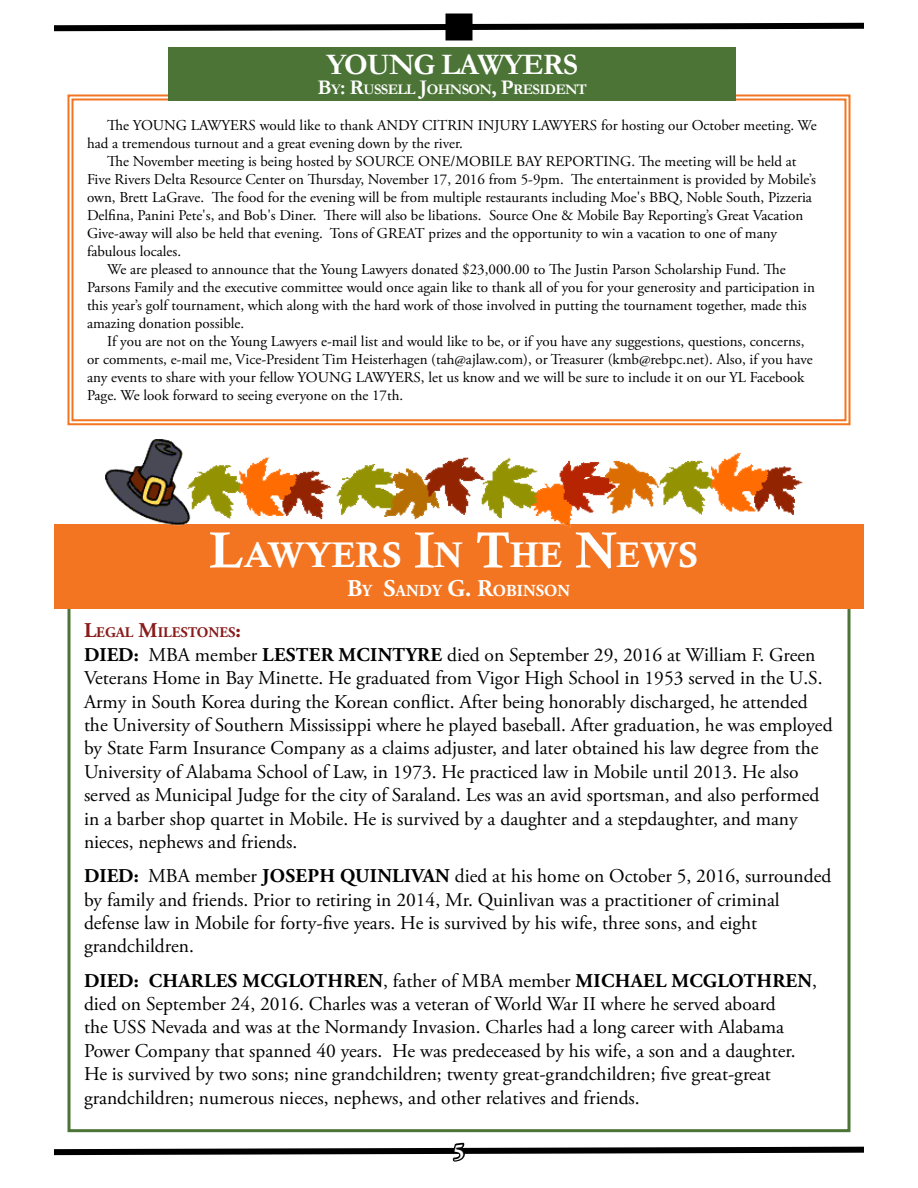
<style>
.page{position:relative;width:918px;height:1188px;background:#fff}
.page>*{position:absolute;margin:0;border:0;box-sizing:border-box;transform-origin:0 0}
.t1{font:35.7px "Calis MT Bol";color:#fff}
.t2{font:700 30px "Garamond";color:#fff}
.t3{font:700 22.05px "Adobe Garamond Pro";color:#fff;scale:.95 1}
.t4{font:19.5px/23.4px "Adobe Garamond Pro";color:#000}
.t5{font:700 16.8px "Adobe Garamond Pro";color:#fff}
.t6{font:15px/18px "Adobe Garamond Pro";color:#000}
.t7{font:700 14.7px "Garamond";letter-spacing:-.045em;color:#fff}
.t8{font:700 14.7px "Adobe Garamond Pro";color:#8a1b1b}
.s1{font-size:21px}
.s2{font-size:51px}
.s3{font-size:24px}
.s4{font-weight:700}
</style>
<div class="page">
<svg style="left:54px;top:20px;width:810px;height:14px"></svg>
<div style="left:449px;top:17px;width:20px;height:20px;background:#000"></div>
<div style="left:446px;top:14px;width:27px;height:26px;border:8px solid #000"></div>
<svg style="left:54px;top:1142px;width:810px;height:20px"></svg>
<div style="left:54px;top:524px;width:810px;height:85px;background:#f47521"></div>
<svg style="left:67px;top:94px;width:784px;height:332px"></svg>
<div style="left:72px;top:99px;width:774px;height:322px;border:2px solid #f47521"></div>
<div style="left:168px;top:47px;width:568px;height:54px;background:#4b7436"></div>
<img style="left:106px;top:439px;width:697px;height:89px">
<h2 class="t2" style="left:326px;top:44px;width:197px">YOUNG LAWYERS</h2>
<p class="t7" style="left:317px;top:79px;width:271px"><span class="s1">B</span>Y<span class="s1">: R</span>USSELL <span class="s1">J</span>OHNSON<span class="s1">, P</span>RESIDENT</p>
<p class="t6" style="left:87px;top:117px;width:731px;text-indent:20px">The YOUNG LAWYERS would like to thank ANDY CITRIN INJURY LAWYERS for hosting our October meeting. We had a tremendous turnout and a great evening down by the river.</p>
<p class="t6" style="left:107px;top:153px;width:691px">The November meeting is being hosted by SOURCE ONE/MOBILE BAY REPORTING. The meeting will be held at</p>
<p class="t6" style="left:87px;top:171px;width:731px">Five Rivers Delta Resource Center on Thursday, November 17, 2016 from 5-9pm. The entertainment is provided by Mobile’s</p>
<p class="t6" style="left:87px;top:189px;width:727px">own, Brett LaGrave. The food for the evening will be from multiple restaurants including Moe's BBQ, Noble South, Pizzeria</p>
<p class="t6" style="left:87px;top:207px;width:718px">Delfina, Panini Pete's, and Bob's Diner. There will also be libations. Source One &amp; Mobile Bay Reporting’s Great Vacation</p>
<p class="t6" style="left:87px;top:225px;width:692px">Give-away will also be held that evening. Tons of GREAT prizes and the opportunity to win a vacation to one of many</p>
<p class="t6" style="left:87px;top:243px;width:96px">fabulous locales.</p>
<p class="t6" style="left:107px;top:261px;width:680px">We are pleased to announce that the Young Lawyers donated $23,000.00 to The Justin Parson Scholarship Fund. The</p>
<p class="t6" style="left:87px;top:279px;width:729px">Parsons Family and the executive committee would once again like to thank all of you for your generosity and participation in</p>
<p class="t6" style="left:87px;top:297px;width:721px">this year’s golf tournament, which along with the hard work of those involved in putting the tournament together, made this</p>
<p class="t6" style="left:87px;top:315px;width:159px">amazing donation possible.</p>
<p class="t6" style="left:107px;top:333px;width:699px">If you are not on the Young Lawyers e-mail list and would like to be, or if you have any suggestions, questions, concerns,</p>
<p class="t6" style="left:87px;top:351px;width:727px">or comments, e-mail me, Vice-President Tim Heisterhagen (tah@ajlaw.com), or Treasurer (kmb@rebpc.net). Also, if you have</p>
<p class="t6" style="left:87px;top:369px;width:719px">any events to share with your fellow YOUNG LAWYERS, let us know and we will be sure to include it on our YL Facebook</p>
<p class="t6" style="left:87px;top:387px;width:318px">Page. We look forward to seeing everyone on the 17th.</p>
<h1 class="t1" style="left:210px;top:535px;width:490px"><span class="s2">L</span>AWYERS <span class="s2">I</span>N <span class="s2">T</span>HE <span class="s2">N</span>EWS</h1>
<p class="t5" style="left:347px;top:581px;width:224px"><span class="s3">B</span>Y <span class="s3">S</span>ANDY <span class="s3">G. R</span>OBINSON</p>
<p class="t8" style="left:84px;top:624px;width:159px"><span class="s1">L</span>EGAL <span class="s1">M</span>ILESTONES<span class="s1">:</span></p>
<p class="t4" style="left:84px;top:644px;width:750px"><span class="s4">DIED:</span> MBA member <span class="s4">LESTER MCINTYRE</span> died on September 29, 2016 at William F. Green Veterans Home in Bay Minette. He graduated from Vigor High School in 1953 served in the U.S.<br>Army in South Korea during the Korean conflict. After being honorably discharged, he attended the University of Southern Mississippi where he played baseball. After graduation, he was employed by State Farm Insurance Company as a claims adjuster, and later obtained his law degree from the University of Alabama School of Law, in 1973. He practiced law in Mobile until 2013. He also served as Municipal Judge for the city of Saraland. Les was an avid sportsman, and also performed in a barber shop quartet in Mobile. He is survived by a daughter and a stepdaughter, and many nieces, nephews and friends.</p>
<p class="t4" style="left:84px;top:865px;width:749px"><span class="s4">DIED:</span> MBA member <span class="s4">JOSEPH QUINLIVAN</span> died at his home on October 5, 2016, surrounded by family and friends. Prior to retiring in 2014, Mr. Quinlivan was a practitioner of criminal defense law in Mobile for forty-five years. He is survived by his wife, three sons, and eight grandchildren.</p>
<p class="t4" style="left:84px;top:969px;width:735px"><span class="s4">DIED: CHARLES MCGLOTHREN</span>, father of MBA member <span class="s4">MICHAEL MCGLOTHREN</span>, died on September 24, 2016. Charles was a veteran of World War II where he served aboard<br>the USS Nevada and was at the Normandy Invasion. Charles had a long career with Alabama Power Company that spanned 40 years. He was predeceased by his wife, a son and a daughter.<br>He is survived by two sons; nine grandchildren; twenty great-grandchildren; five great-great grandchildren; numerous nieces, nephews, and other relatives and friends.</p>
<h3 class="t3" style="left:454px;top:1139px;width:13px">5</h3>
</div>
